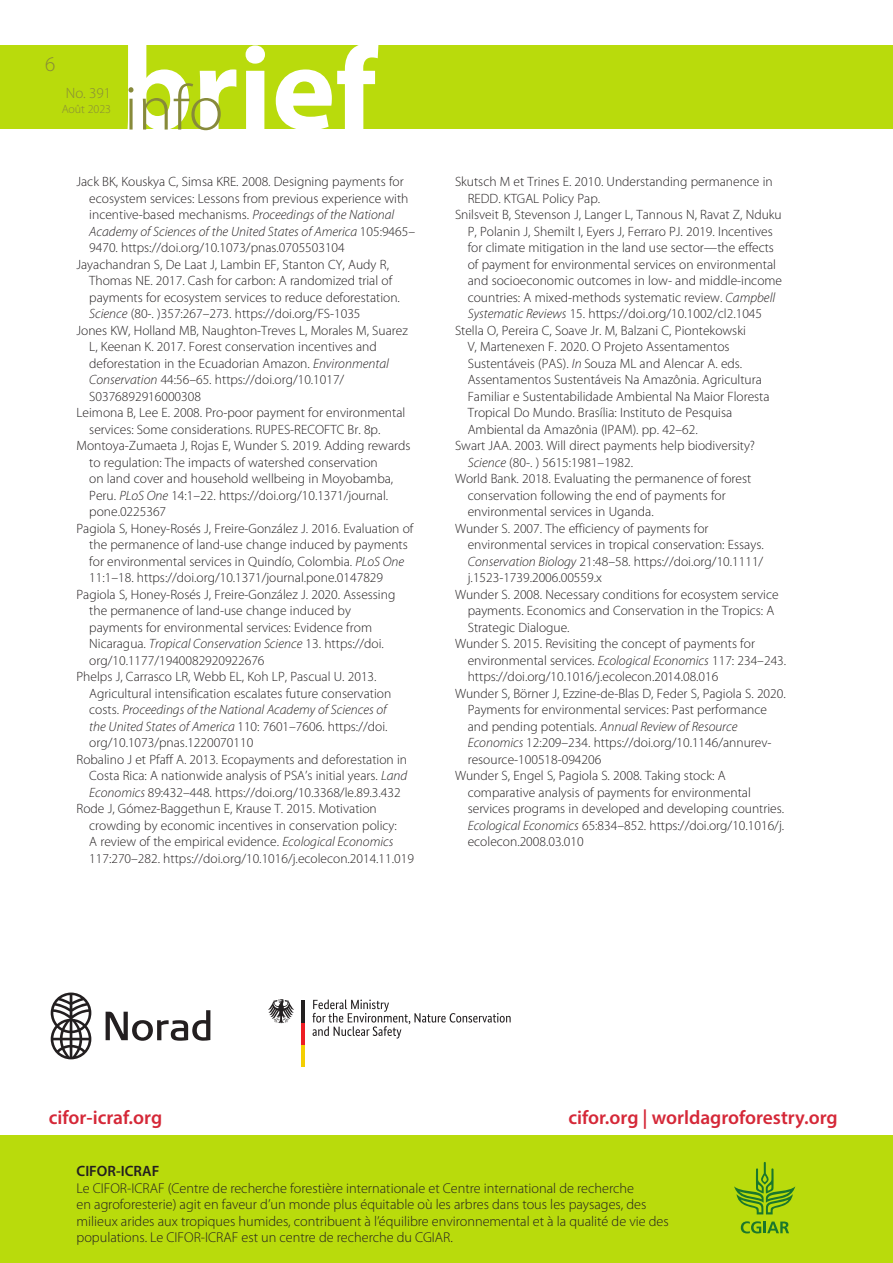
<style>
.page{position:relative;width:893px;height:1263px;background:#fff}
.page>*{position:absolute;margin:0;border:0;box-sizing:border-box;transform-origin:0 0}
.t1{font:300 21px "Myriad Pro";color:#878a3a}
.t2{font:600 19.5px "Myriad Pro";color:#d52838}
.t3{font:300 15px "Myriad Pro";color:#878a3a}
.Bodyteks_Bullets{font:600 15px "Myriad Pro";color:#231f20}
.Bodyteks_Bullets-2{font:300 14.25px/16.5px "Myriad Pro";color:#231f20}
.Brief-References{font:300 13.5px/16.5px "Myriad Pro";color:#231f20}
.t4{font:300 12px "Myriad Pro";color:#878a3a}
.s1{font-style:italic}
</style>
<div class="page">
<div style="left:0;top:45px;width:893px;height:84px;background:#b9db0c"></div>
<svg style="left:128px;top:45px;width:250px;height:85px"></svg>
<div style="left:0;top:1135px;width:893px;height:128px;background:#b9db0c"></div>
<svg style="left:734px;top:1162px;width:61px;height:52px"></svg>
<svg style="left:741px;top:1221px;width:48px;height:12px"></svg>
<svg style="left:106px;top:1010px;width:104px;height:31px"></svg>
<svg style="left:51px;top:992px;width:40px;height:67px"></svg>
<svg style="left:312px;top:999px;width:199px;height:39px"></svg>
<hr style="left:301px;top:1045px;width:4px;height:22px;background:#f4cf02">
<hr style="left:301px;top:1022px;width:4px;height:23px;background:#ee1d23">
<svg style="left:268px;top:999px;width:26px;height:24px"></svg>
<hr style="left:301px;top:1000px;width:4px;height:22px;background:#231f20">
<h1 class="t1" style="left:45px;top:53px;width:12px">6</h1>
<p class="t3" style="left:66px;top:85px;width:47px">No. 391</p>
<p class="t4" style="left:62px;top:103px;width:51px">Août 2023</p>
<p class="t3" style="left:73px;top:85px;width:39px">No. 20</p>
<p class="Brief-References" style="left:89px;top:173px;width:327px;text-indent:-13px">Jack BK, Kouskya C, Simsa KRE. 2008. Designing payments for ecosystem services: Lessons from previous experience with incentive-based mechanisms. <span class="s1">Proceedings of the National Academy of Sciences of the United States of America</span> 105:9465– 9470. https://doi.org/10.1073/pnas.0705503104</p>
<p class="Brief-References" style="left:89px;top:256px;width:312px;text-indent:-13px">Jayachandran S, De Laat J, Lambin EF, Stanton CY, Audy R, Thomas NE. 2017. Cash for carbon: A randomized trial of payments for ecosystem services to reduce deforestation.<br><span class="s1">Science</span> (80-. )357:267–273. https://doi.org/FS-1035</p>
<p class="Brief-References" style="left:89px;top:322px;width:320px;text-indent:-13px">Jones KW, Holland MB, Naughton-Treves L, Morales M, Suarez L, Keenan K. 2017. Forest conservation incentives and deforestation in the Ecuadorian Amazon. <span class="s1">Environmental Conservation</span> 44:56–65. https://doi.org/10.1017/ S0376892916000308</p>
<p class="Brief-References" style="left:89px;top:404px;width:318px;text-indent:-13px">Leimona B, Lee E. 2008. Pro-poor payment for environmental services: Some considerations. RUPES-RECOFTC Br. 8p.</p>
<p class="Brief-References" style="left:89px;top:437px;width:323px;text-indent:-13px">Montoya-Zumaeta J, Rojas E, Wunder S. 2019. Adding rewards to regulation: The impacts of watershed conservation<br>on land cover and household wellbeing in Moyobamba, Peru. <span class="s1">PLoS One</span> 14:1–22. https://doi.org/10.1371/journal. pone.0225367</p>
<p class="Brief-References" style="left:89px;top:520px;width:326px;text-indent:-13px">Pagiola S, Honey-Rosés J, Freire-González J. 2016. Evaluation of the permanence of land-use change induced by payments for environmental services in Quindío, Colombia. <span class="s1">PLoS One </span>11:1–18. https://doi.org/10.1371/journal.pone.0147829</p>
<p class="Brief-References" style="left:89px;top:586px;width:308px;text-indent:-13px">Pagiola S, Honey-Rosés J, Freire-González J. 2020. Assessing the permanence of land-use change induced by payments for environmental services: Evidence from Nicaragua. <span class="s1">Tropical Conservation Science</span> 13. https://doi. org/10.1177/1940082920922676</p>
<p class="Brief-References" style="left:89px;top:668px;width:303px;text-indent:-13px">Phelps J, Carrasco LR, Webb EL, Koh LP, Pascual U. 2013.<br>Agricultural intensification escalates future conservation costs. <span class="s1">Proceedings of the National Academy of Sciences of the United States of America</span> 110: 7601–7606. https://doi. org/10.1073/pnas.1220070110</p>
<p class="Brief-References" style="left:89px;top:751px;width:319px;text-align:justify;text-indent:-13px">Robalino J et Pfaff A. 2013. Ecopayments and deforestation in Costa Rica: A nationwide analysis of PSA’s initial years. <span class="s1">Land Economics</span> 89:432–448. https://doi.org/10.3368/le.89.3.432</p>
<p class="Brief-References" style="left:89px;top:800px;width:326px;text-indent:-13px">Rode J, Gómez-Baggethun E, Krause T. 2015. Motivation crowding by economic incentives in conservation policy:<br>A review of the empirical evidence. <span class="s1">Ecological Economics </span>117:270–282. https://doi.org/10.1016/j.ecolecon.2014.11.019</p>
<p class="Brief-References" style="left:468px;top:173px;width:307px;text-indent:-13px">Skutsch M et Trines E. 2010. Understanding permanence in<br>REDD. KTGAL Policy Pap.</p>
<p class="Brief-References" style="left:468px;top:206px;width:316px;text-indent:-13px">Snilsveit B, Stevenson J, Langer L, Tannous N, Ravat Z, Nduku P, Polanin J, Shemilt I, Eyers J, Ferraro PJ. 2019. Incentives for climate mitigation in the land use sector—the effects of payment for environmental services on environmental and socioeconomic outcomes in low- and middle-income countries: A mixed-methods systematic review. <span class="s1">Campbell Systematic Reviews</span> 15. https://doi.org/10.1002/cl2.1045</p>
<p class="Brief-References" style="left:468px;top:322px;width:303px;text-indent:-13px">Stella O, Pereira C, Soave Jr. M, Balzani C, Piontekowski<br>V, Martenexen F. 2020. O Projeto Assentamentos Sustentáveis (PAS). <span class="s1">In</span> Souza ML and Alencar A. eds.<br>Assentamentos Sustentáveis Na Amazônia. Agricultura Familiar e Sustentabilidade Ambiental Na Maior Floresta Tropical Do Mundo. Brasília: Instituto de Pesquisa Ambiental da Amazônia (IPAM). pp. 42–62.</p>
<p class="Brief-References" style="left:468px;top:437px;width:289px;text-indent:-13px">Swart JAA. 2003. Will direct payments help biodiversity?<br><span class="s1">Science</span> (80-. ) 5615:1981–1982.</p>
<p class="Brief-References" style="left:468px;top:470px;width:285px;text-indent:-13px">World Bank. 2018. Evaluating the permanence of forest conservation following the end of payments for environmental services in Uganda.</p>
<p class="Brief-References" style="left:468px;top:520px;width:297px;text-indent:-13px">Wunder S. 2007. The efficiency of payments for environmental services in tropical conservation: Essays.<br><span class="s1">Conservation Biology</span> 21:48–58. https://doi.org/10.1111/ j.1523-1739.2006.00559.x</p>
<p class="Brief-References" style="left:468px;top:586px;width:312px;text-indent:-13px">Wunder S. 2008. Necessary conditions for ecosystem service payments. Economics and Conservation in the Tropics: A<br>Strategic Dialogue.</p>
<p class="Brief-References" style="left:468px;top:635px;width:320px;text-indent:-13px">Wunder S. 2015. Revisiting the concept of payments for environmental services. <span class="s1">Ecological Economics</span> 117: 234–243. https://doi.org/10.1016/j.ecolecon.2014.08.016</p>
<p class="Brief-References" style="left:468px;top:685px;width:319px;text-indent:-13px">Wunder S, Börner J, Ezzine-de-Blas D, Feder S, Pagiola S. 2020.<br>Payments for environmental services: Past performance and pending potentials. <span class="s1">Annual Review of Resource Economics</span> 12:209–234. https://doi.org/10.1146/annurev&shy;resource-100518-094206</p>
<p class="Brief-References" style="left:468px;top:767px;width:318px;text-indent:-13px">Wunder S, Engel S, Pagiola S. 2008. Taking stock: A comparative analysis of payments for environmental services programs in developed and developing countries.<br><span class="s1">Ecological Economics</span> 65:834–852. https://doi.org/10.1016/j. ecolecon.2008.03.010</p>
<p class="t2" style="left:49px;top:1105px;width:115px">cifor-icraf.org</p>
<p class="t2" style="left:568px;top:1105px;width:271px">cifor.org | worldagroforestry.org</p>
<p class="Bodyteks_Bullets" style="left:77px;top:1161px;width:84px">CIFOR-ICRAF</p>
<p class="Bodyteks_Bullets-2" style="left:77px;top:1180px;width:594px">Le CIFOR-ICRAF (Centre de recherche forestière internationale et Centre international de recherche<br>en agroforesterie) agit en faveur d’un monde plus équitable où les arbres dans tous les paysages, des milieux arides aux tropiques humides, contribuent à l’équilibre environnemental et à la qualité de vie des populations. Le CIFOR-ICRAF est un centre de recherche du CGIAR.</p>
</div>
